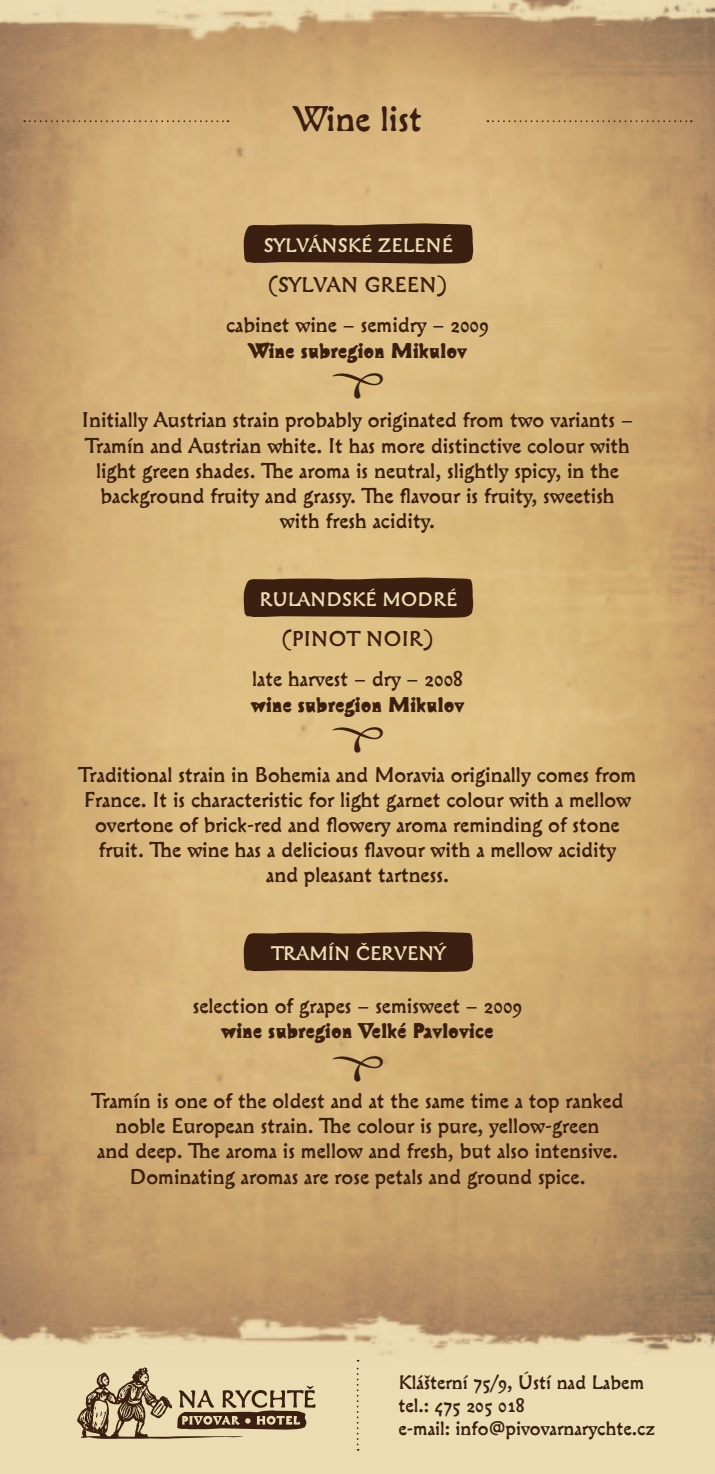
<style>
.page{position:relative;width:715px;height:1474px;background:#fff}
.page>*{position:absolute;margin:0;border:0;box-sizing:border-box;transform-origin:0 0}
.t1{font:47.25px "Ozdoby";color:#3b2012}
.t2{font:35px "Cobra";color:#3b2012}
.t3{font:21px/25.2px "Cobra";color:#3b2012;text-align:center}
.t4{font:700 21px "Cobra";color:#3b2012}
.t5{font:19.25px/23.1px "Cobra";color:#3b2012}
.t6{font:19.25px "Cobra";color:#ecdcb2}
</style>
<div class="page">
<div style="left:0;top:0;width:714px;height:1473px;background:#ecdcb2"></div>
<img style="left:0;top:0;width:714px;height:1362px">
<svg style="left:24px;top:120px;width:204px;height:2px"></svg>
<svg style="left:487px;top:120px;width:204px;height:2px"></svg>
<svg style="left:356px;top:1359px;width:2px;height:91px"></svg>
<svg style="left:77px;top:1367px;width:238px;height:71px"></svg>
<svg style="left:243px;top:223px;width:230px;height:41px;background:#472c1a"></svg>
<svg style="left:243px;top:577px;width:230px;height:41px;background:#472c1a"></svg>
<svg style="left:243px;top:931px;width:230px;height:41px;background:#472b1a"></svg>
<p class="t2" style="left:293px;top:99px;width:130px">Wine list</p>
<p class="t6" style="left:264px;top:234px;width:190px">SYLVÁNSKÉ ZELENÉ</p>
<p class="t3" style="left:268px;top:275px;width:179px">(SYLVAN GREEN)</p>
<p class="t3" style="left:226px;top:315px;width:264px">cabinet wine – semidry – 2009</p>
<p class="t4" style="left:248px;top:338px;width:220px">Wine subregion Mikulov</p>
<p class="t1" style="left:331px;top:353px;width:53px">Ö</p>
<p class="t3" style="left:82px;top:410px;width:552px">Initially Austrian strain probably originated from two variants – Tramín and Austrian white. It has more distinctive colour with light green shades. The aroma is neutral, slightly spicy, in the background fruity and grassy. The flavour is fruity, sweetish with fresh acidity.</p>
<p class="t6" style="left:259px;top:588px;width:199px">RULANDSKÉ MODRÉ</p>
<p class="t3" style="left:282px;top:629px;width:151px">(PINOT NOIR)</p>
<p class="t3" style="left:252px;top:669px;width:212px">late harvest – dry – 2008</p>
<p class="t4" style="left:251px;top:692px;width:215px">wine subregion Mikulov</p>
<p class="t1" style="left:331px;top:707px;width:53px">Ö</p>
<p class="t3" style="left:78px;top:764px;width:559px">Traditional strain in Bohemia and Moravia originally comes from France. It is characteristic for light garnet colour with a mellow overtone of brick-red and flowery aroma reminding of stone fruit. The wine has a delicious flavour with a mellow acidity<br>and pleasant tartness.</p>
<p class="t6" style="left:271px;top:942px;width:175px">TRAMÍN ČERVENÝ</p>
<p class="t3" style="left:193px;top:995px;width:331px">selection of grapes – semisweet – 2009</p>
<p class="t4" style="left:221px;top:1018px;width:274px">wine subregion Velké Pavlovice</p>
<p class="t1" style="left:331px;top:1036px;width:53px">Ö</p>
<p class="t3" style="left:91px;top:1090px;width:533px">Tramín is one of the oldest and at the same time a top ranked noble European strain. The colour is pure, yellow-green<br>and deep. The aroma is mellow and fresh, but also intensive.<br>Dominating aromas are rose petals and ground spice.</p>
<p class="t5" style="left:398px;top:1372px;width:247px">Klášterní 75/9, Ústí nad Labem</p>
<p class="t5" style="left:398px;top:1395px;width:258px">tel.: 475 205 018<br>e-mail: info@pivovarnarychte.cz</p>
</div>
